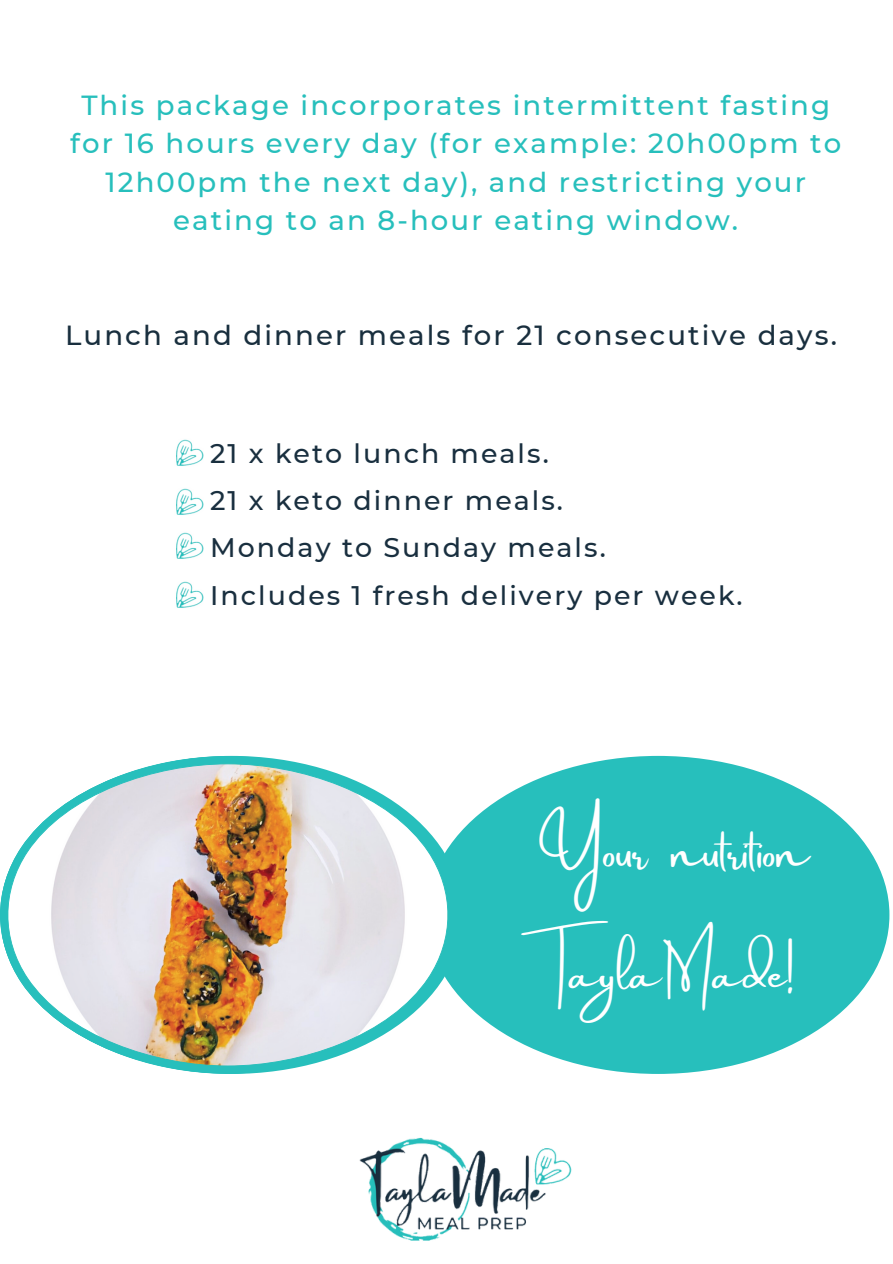
<style>
.page{position:relative;width:893px;height:1264px;background:#fff}
.page>*{position:absolute;margin:0;border:0;box-sizing:border-box;transform-origin:0 0}
.t1{font:47.1px "Amsterdam Two";color:#fff}
.t2{font:42.3px "Amsterdam Two";color:#fff}
.t3{font:500 27.6px/38.2px "Montserrat";letter-spacing:.075em;color:#27bfbc;text-align:center}
.t4{font:500 27.6px "Montserrat";letter-spacing:.075em;color:#192f3e}
.t5{font:500 26.85px "Montserrat";letter-spacing:.075em;color:#192f3f}
</style>
<div class="page">
<div style="left:426px;top:756px;width:463px;height:317px;background:#27bfbc;border-radius:50%"></div>
<img style="left:359px;top:1137px;width:213px;height:104px">
<img style="left:176px;top:439px;width:27px;height:27px">
<img style="left:176px;top:532px;width:27px;height:27px">
<img style="left:176px;top:581px;width:27px;height:27px">
<img style="left:176px;top:488px;width:27px;height:27px">
<img style="left:0;top:756px;width:455px;height:317px">
<p class="t3" style="left:70px;top:86px;width:772px">This package incorporates intermittent fasting for 16 hours every day (for example: 20h00pm to 12h00pm the next day), and restricting your eating to an 8-hour eating window.</p>
<p class="t4" style="left:65px;top:318px;width:773px">Lunch and dinner meals for 21 consecutive days.</p>
<p class="t5" style="left:210px;top:437px;width:340px">21 x keto lunch meals.</p>
<p class="t5" style="left:210px;top:484px;width:354px">21 x keto dinner meals.</p>
<p class="t5" style="left:210px;top:531px;width:397px">Monday to Sunday meals.</p>
<p class="t5" style="left:210px;top:578px;width:534px">Includes 1 fresh delivery per week.</p>
<p class="t1" style="left:542px;top:826px;width:268px">Your nutrition</p>
<p class="t2" style="left:534px;top:950px;width:262px">Tayla Made!</p>
</div>
